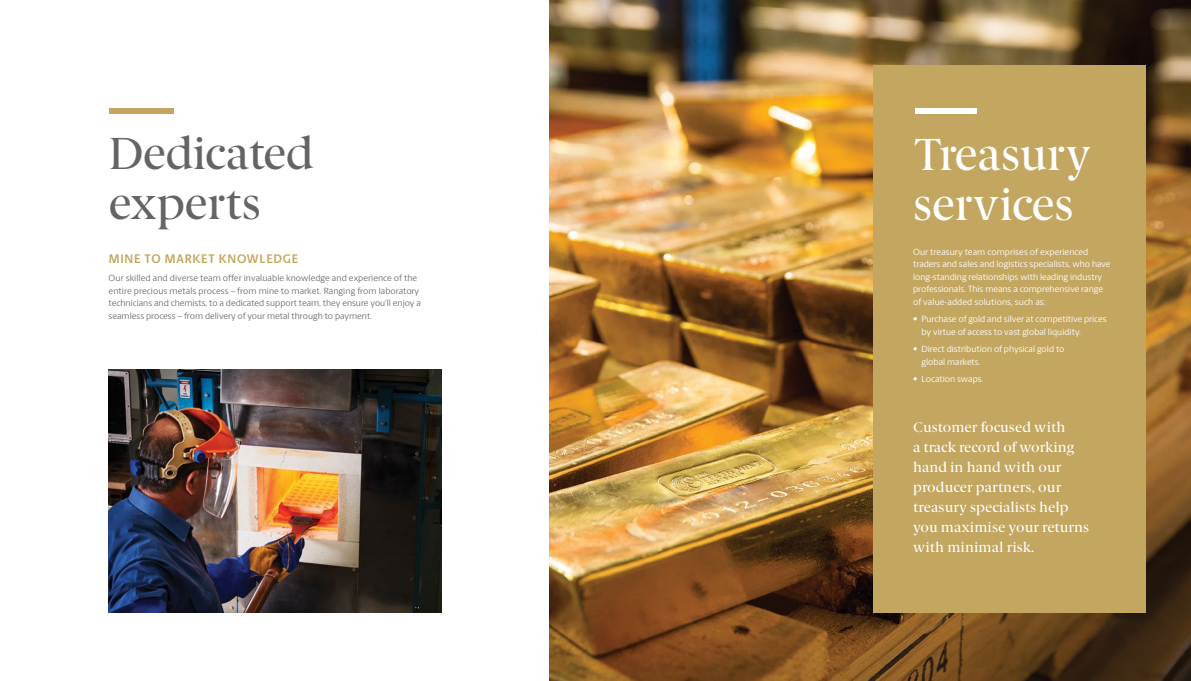
<style>
.page{position:relative;width:1191px;height:681px;background:#fff}
.page>*{position:absolute;margin:0;border:0;box-sizing:border-box;transform-origin:0 0}
.t1{font:500 45px/50px "Berlingske Serif";letter-spacing:-.015em;color:#636466}
.t2{font:500 45px/50px "Berlingske Serif";letter-spacing:-.01em;color:#fff}
.Pull_quote{font:500 14px/20px "Berlingske Serif";letter-spacing:.01em;color:#fff}
.t3{font:700 12.5px "Berlingske Sans";letter-spacing:.065em;color:#c3a660;scale:.95 1}
.Body{font:9px/12.5px "Berlingske Sans";color:#fff}
.Body-2{font:9px/12.5px "Berlingske Sans";color:#6d6e71}
</style>
<div class="page">
<img style="left:108px;top:369px;width:333px;height:243px">
<img style="left:549px;top:0;width:642px;height:680px">
<div style="left:873px;top:65px;width:272px;height:547px;background:#c3a660"></div>
<div style="left:109px;top:108px;width:64px;height:6px;background:#c3a660"></div>
<div style="left:915px;top:108px;width:61px;height:6px;background:#fff"></div>
<h2 class="t1" style="left:109px;top:125px;width:206px">Dedicated experts</h2>
<h3 class="t3" style="left:109px;top:249px;width:201px">MINE TO MARKET KNOWLEDGE</h3>
<p class="Body-2" style="left:109px;top:271px;width:314px">Our skilled and diverse team offer invaluable knowledge and experience of the entire precious metals process – from mine to market. Ranging from laboratory technicians and chemists, to a dedicated support team, they ensure you’ll enjoy a seamless process – from delivery of your metal through to payment.</p>
<h2 class="t2" style="left:913px;top:126px;width:179px">Treasury services</h2>
<p class="Body" style="left:913px;top:245px;width:199px">Our treasury team comprises of experienced traders and sales and logistics specialists, who have long-standing relationships with leading industry professionals. This means a comprehensive range of value-added solutions, such as:</p>
<p class="Body" style="left:921px;top:312px;width:186px;text-indent:-9px">• Purchase of gold and silver at competitive prices by virtue of access to vast global liquidity.</p>
<p class="Body" style="left:921px;top:342px;width:144px;text-indent:-9px">• Direct distribution of physical gold to global markets.</p>
<p class="Body" style="left:913px;top:372px;width:72px">• Location swaps.</p>
<p class="Pull_quote" style="left:913px;top:416px;width:178px">Customer focused with<br>a track record of working hand in hand with our producer partners, our treasury specialists help you maximise your returns with minimal risk.</p>
</div>
